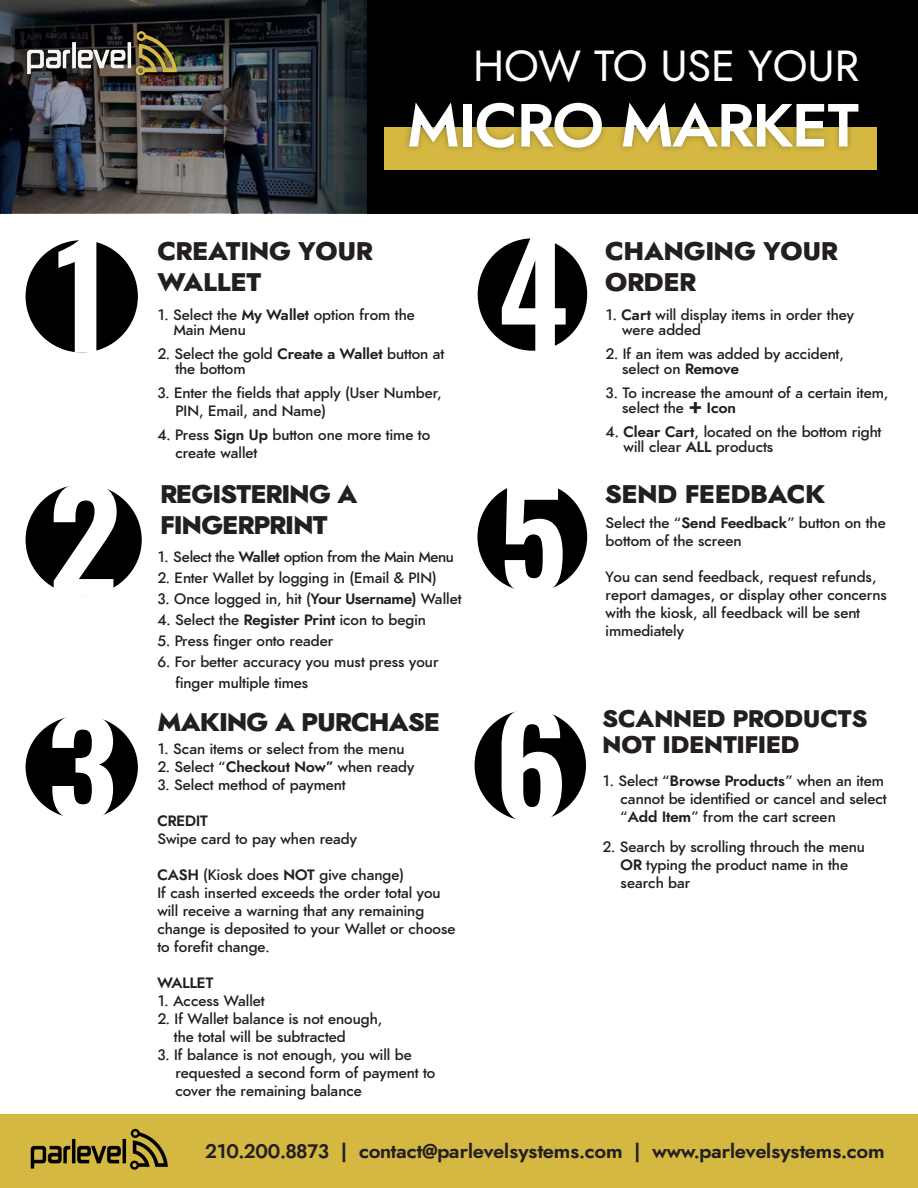
<style>
.page{position:relative;width:918px;height:1188px;background:#fff}
.page>*{position:absolute;margin:0;border:0;box-sizing:border-box;transform-origin:0 0}
.t1{font:italic 700 60.75px "Renner";color:#fff}
.t2{font:italic 43.5px "Renner";color:#fff}
.t3{font:italic 900 25.5px/30.6px "Renner";color:#231f20}
.t4{font:italic 900 25.5px "Renner";letter-spacing:-.02em;color:#231f20}
.t5{font:italic 900 24px/25.8px "Renner";color:#231f20}
.t6{font:italic 700 19.5px "Renner";color:#231f20}
.t7{font:italic 500 15px/18px "Renner";color:#231f20}
.t8{font:italic 500 15px "Renner";letter-spacing:-.02em;color:#231f20}
.t9{font:italic 700 15px "Renner";color:#231f20}
.s1{font-weight:700}
.s2{font-weight:700;font-size:21px}
</style>
<div class="page">
<div style="left:0;top:0;width:918px;height:213px;background:#000"></div>
<div style="left:26px;top:240px;width:112px;height:112px;background:#000;border-radius:50%"></div>
<svg style="left:58px;top:240px;width:38px;height:113px"></svg>
<div style="left:26px;top:484px;width:116px;height:112px;background:#000;border-radius:50%"></div>
<svg style="left:54px;top:484px;width:63px;height:112px"></svg>
<div style="left:26px;top:716px;width:112px;height:103px;background:#000;border-radius:50%"></div>
<svg style="left:52px;top:716px;width:61px;height:103px"></svg>
<div style="left:478px;top:238px;width:109px;height:113px;background:#000;border-radius:50%"></div>
<svg style="left:502px;top:238px;width:64px;height:113px"></svg>
<div style="left:477px;top:482px;width:110px;height:110px;background:#000;border-radius:50%"></div>
<svg style="left:505px;top:482px;width:58px;height:110px"></svg>
<div style="left:475px;top:710px;width:111px;height:111px;background:#000;border-radius:50%"></div>
<svg style="left:502px;top:710px;width:60px;height:111px"></svg>
<div style="left:385px;top:127px;width:492px;height:42px;background:#d4b842"></div>
<div style="left:0;top:1115px;width:918px;height:73px;background:#d4b842"></div>
<div style="left:403px;top:44px;width:462px;height:110px;background:#231f20;opacity:.35"></div>
<img style="left:30px;top:1128px;width:138px;height:42px">
<svg style="left:0;top:0;width:367px;height:213px;background:#33373c"></svg>
<img style="left:14px;top:0;width:176px;height:113px">
<p class="t2" style="left:473px;top:37px;width:387px">HOW TO USE YOUR</p>
<p class="t1" style="left:408px;top:83px;width:452px">MICRO MARKET</p>
<p class="t3" style="left:157px;top:236px;width:217px">CREATING YOUR<br>WALLET</p>
<p class="t3" style="left:605px;top:236px;width:234px">CHANGING YOUR</p>
<p class="t3" style="left:605px;top:266px;width:92px">ORDER</p>
<p class="t7" style="left:157px;top:306px;width:259px">1. Select the <span class="s1">My Wallet</span> option from the</p>
<p class="t7" style="left:174px;top:321px;width:73px">Main Menu</p>
<p class="t7" style="left:175px;top:346px;width:271px;line-height:15px;text-indent:-18px">2. Select the gold <span class="s1">Create a Wallet</span> button at the bottom</p>
<p class="t7" style="left:157px;top:384px;width:286px">3. Enter the fields that apply (User Number,</p>
<p class="t7" style="left:175px;top:402px;width:152px">PIN, Email, and Name)</p>
<p class="t7" style="left:175px;top:426px;width:256px;text-indent:-18px">4. Press <span class="s1">Sign Up</span> button one more time to create wallet</p>
<p class="t4" style="left:160px;top:476px;width:199px">REGISTERING A</p>
<p class="t4" style="left:160px;top:507px;width:169px">FINGERPRINT</p>
<p class="t8" style="left:157px;top:547px;width:298px">1. Select the <span class="s1">Wallet</span> option from the Main Menu</p>
<p class="t7" style="left:157px;top:569px;width:281px">2. Enter Wallet by logging in (Email &amp; PIN)</p>
<p class="t7" style="left:157px;top:590px;width:306px">3. Once logged in, hit (<span class="s1">Your Username)</span> Wallet</p>
<p class="t7" style="left:157px;top:611px;width:270px">4. Select the <span class="s1">Register Print</span> icon to begin</p>
<p class="t7" style="left:157px;top:632px;width:177px">5. Press finger onto reader</p>
<p class="t7" style="left:175px;top:652px;width:265px;line-height:21px;text-indent:-18px">6. For better accuracy you must press your finger multiple times</p>
<p class="t4" style="left:157px;top:704px;width:284px">MAKING A PURCHASE</p>
<p class="t7" style="left:157px;top:739px;width:249px">1. Scan items or select from the menu</p>
<p class="t7" style="left:157px;top:757px;width:258px">2. Select “<span class="s1">Checkout Now”</span> when ready</p>
<p class="t7" style="left:157px;top:775px;width:190px">3. Select method of payment</p>
<p class="t9" style="left:157px;top:810px;width:52px">CREDIT</p>
<p class="t7" style="left:157px;top:829px;width:201px">Swipe card to pay when ready</p>
<p class="t7" style="left:157px;top:865px;width:248px"><span class="s1">CASH</span> (Kiosk does <span class="s1">NOT</span> give change)</p>
<p class="t7" style="left:157px;top:883px;width:300px">If cash inserted exceeds the order total you will receive a warning that any remaining change is deposited to your Wallet or choose to forefit change.</p>
<p class="t9" style="left:157px;top:972px;width:57px">WALLET</p>
<p class="t7" style="left:157px;top:991px;width:109px">1. Access Wallet</p>
<p class="t7" style="left:157px;top:1009px;width:227px">2. If Wallet balance is not enough,</p>
<p class="t7" style="left:174px;top:1027px;width:173px">the total will be subtracted</p>
<p class="t7" style="left:157px;top:1045px;width:256px">3. If balance is not enough, you will be</p>
<p class="t7" style="left:175px;top:1063px;width:262px">requested a second form of payment to</p>
<p class="t7" style="left:175px;top:1081px;width:188px">cover the remaining balance</p>
<p class="t7" style="left:606px;top:305px;width:250px">1. <span class="s1">Cart</span> will display items in order they</p>
<p class="t7" style="left:622px;top:320px;width:81px">were added</p>
<p class="t7" style="left:606px;top:344px;width:240px">2. If an item was added by accident,</p>
<p class="t7" style="left:622px;top:359px;width:118px">select on <span class="s1">Remove</span></p>
<p class="t7" style="left:622px;top:385px;width:268px;line-height:15px;text-indent:-16px">3. To increase the amount of a certain item, select the <span class="s2">+</span> <span class="s1">Icon</span></p>
<p class="t7" style="left:624px;top:424px;width:259px;line-height:15px;text-indent:-18px">4. <span class="s1">Clear Cart</span>, located on the bottom right will clear <span class="s1">ALL</span> products</p>
<p class="t3" style="left:605px;top:479px;width:221px">SEND FEEDBACK</p>
<p class="t7" style="left:606px;top:514px;width:282px">Select the “<span class="s1">Send Feedback</span>” button on the bottom of the screen</p>
<p class="t7" style="left:606px;top:568px;width:283px">You can send feedback, request refunds, report damages, or display other concerns with the kiosk, all feedback will be sent immediately</p>
<p class="t5" style="left:603px;top:706px;width:266px">SCANNED PRODUCTS<br>NOT IDENTIFIED</p>
<p class="t7" style="left:621px;top:772px;width:268px;text-indent:-18px">1. Select “<span class="s1">Browse Products</span>” when an item cannot be identified or cancel and select “<span class="s1">Add Item</span>” from the cart screen</p>
<p class="t7" style="left:603px;top:838px;width:264px">2. Search by scrolling throuch the menu</p>
<p class="t7" style="left:621px;top:856px;width:229px"><span class="s1">OR</span> typing the product name in the search bar</p>
<p class="t6" style="left:206px;top:1138px;width:681px">210.200.8873 | contact@parlevelsystems.com | www.parlevelsystems.com</p>
</div>
